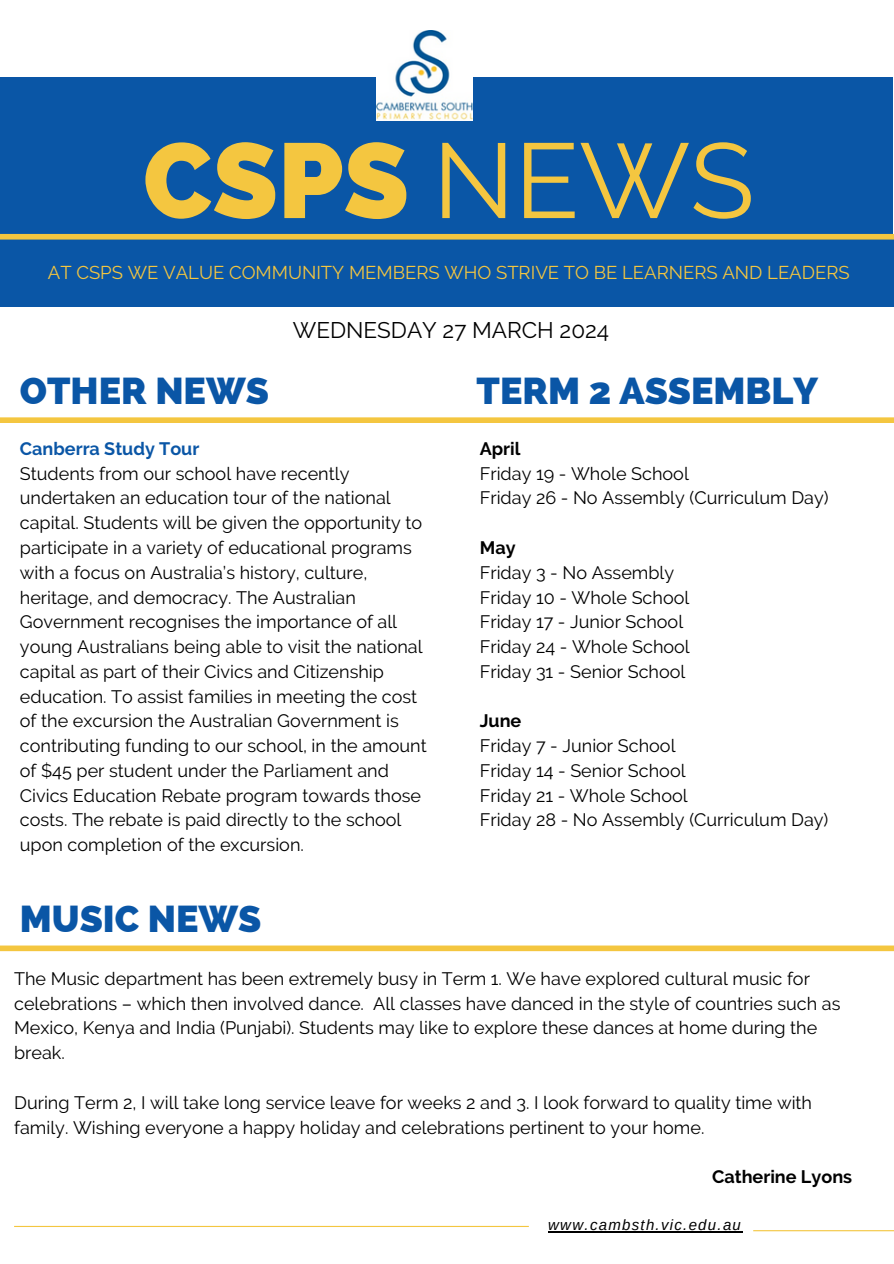
<style>
.page{position:relative;width:894px;height:1264px;background:#fff}
.page>*{position:absolute;margin:0;border:0;box-sizing:border-box;transform-origin:0 0}
.t1{font:800 105.9px "Raleway";color:#f4c640}
.t2{font:800 37.5px "Raleway";color:#0a56a6}
.t3{font:22.5px "Raleway";color:#000}
.t4{font:18.45px "Raleway";color:#f4c640}
.t5{font:18px/24.8px "Raleway";color:#000}
.t6{font:700 18px "Raleway";color:#000}
.t7{font:700 18px "Raleway";color:#0a56a6}
.t8{font:italic 15px "Arimo";letter-spacing:.085em;color:#000}
.s1{font-weight:400}
</style>
<div class="page">
<div style="left:0;top:77px;width:892px;height:162px;background:#0a56a6"></div>
<hr style="left:14px;top:1225px;width:514px;height:1px;background:#f4c640">
<hr style="left:753px;top:1230px;width:140px;height:1px;background:#f4c640">
<div style="left:0;top:239px;width:893px;height:68px;background:#0a56a6"></div>
<div style="left:0;top:234px;width:893px;height:5px;background:#f4c640"></div>
<img style="left:377px;top:30px;width:95px;height:90px">
<div style="left:0;top:417px;width:893px;height:6px;background:#f4c640"></div>
<hr style="left:548px;top:1231px;width:194px;height:1px;background:#000">
<div style="left:0;top:945px;width:893px;height:6px;background:#f4c640"></div>
<h1 class="t1" style="left:143px;top:118px;width:612px">CSPS <span class="s1">NEWS</span></h1>
<p class="t4" style="left:48px;top:261px;width:803px">AT CSPS WE VALUE COMMUNITY MEMBERS WHO STRIVE TO BE LEARNERS AND LEADERS</p>
<p class="t3" style="left:293px;top:317px;width:318px">WEDNESDAY 27 MARCH 2024</p>
<h2 class="t2" style="left:20px;top:368px;width:250px">OTHER NEWS</h2>
<p class="t7" style="left:20px;top:438px;width:181px">Canberra Study Tour</p>
<p class="t5" style="left:20px;top:461px;width:408px">Students from our school have recently undertaken an education tour of the national capital. Students will be given the opportunity to participate in a variety of educational programs with a focus on Australia’s history, culture, heritage, and democracy. The Australian Government recognises the importance of all young Australians being able to visit the national capital as part of their Civics and Citizenship education. To assist families in meeting the cost of the excursion the Australian Government is contributing funding to our school, in the amount of $45 per student under the Parliament and Civics Education Rebate program towards those costs. The rebate is paid directly to the school upon completion of the excursion.</p>
<h2 class="t2" style="left:476px;top:368px;width:343px">TERM 2 ASSEMBLY</h2>
<p class="t6" style="left:479px;top:438px;width:42px">April</p>
<p class="t5" style="left:479px;top:461px;width:350px">Friday 19 - Whole School<br>Friday 26 - No Assembly (Curriculum Day)</p>
<p class="t6" style="left:479px;top:537px;width:37px">May</p>
<p class="t5" style="left:479px;top:560px;width:211px">Friday 3 - No Assembly<br>Friday 10 - Whole School<br>Friday 17 - Junior School<br>Friday 24 - Whole School<br>Friday 31 - Senior School</p>
<p class="t6" style="left:479px;top:710px;width:43px">June</p>
<p class="t5" style="left:479px;top:733px;width:350px">Friday 7 - Junior School<br>Friday 14 - Senior School<br>Friday 21 - Whole School<br>Friday 28 - No Assembly (Curriculum Day)</p>
<h2 class="t2" style="left:20px;top:896px;width:243px">MUSIC NEWS</h2>
<p class="t5" style="left:14px;top:966px;width:827px">The Music department has been extremely busy in Term 1. We have explored cultural music for celebrations – which then involved dance. All classes have danced in the style of countries such as Mexico, Kenya and India (Punjabi). Students may like to explore these dances at home during the break.</p>
<p class="t5" style="left:14px;top:1089px;width:799px">During Term 2, I will take long service leave for weeks 2 and 3. I look forward to quality time with family. Wishing everyone a happy holiday and celebrations pertinent to your home.</p>
<p class="t6" style="left:712px;top:1166px;width:141px">Catherine Lyons</p>
<p class="t8" style="left:548px;top:1216px;width:194px">www.cambsth.vic.edu.au</p>
</div>
